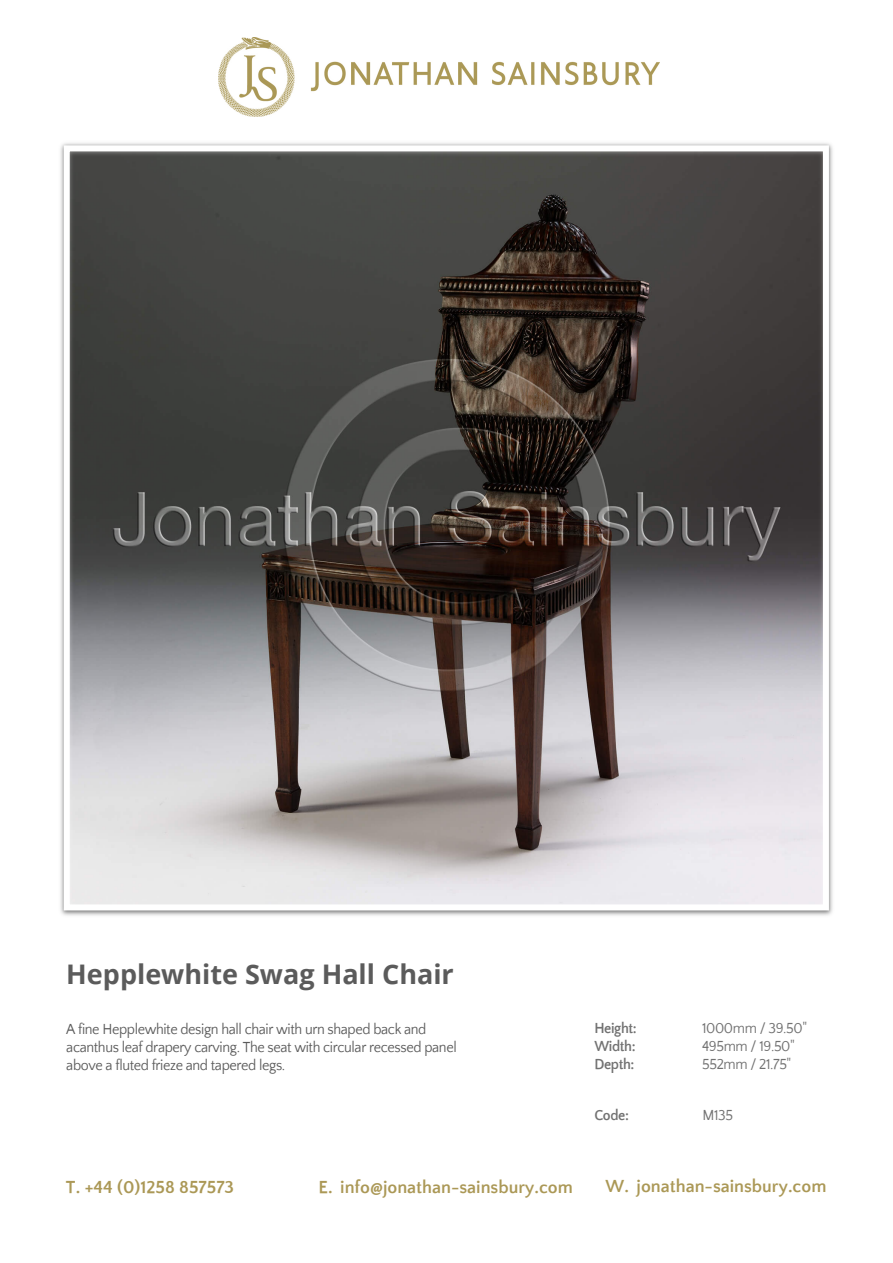
<style>
.page{position:relative;width:893px;height:1263px;background:#fff}
.page>*{position:absolute;margin:0;border:0;box-sizing:border-box;transform-origin:0 0}
.t1{font:700 27px "Open Sans";color:#5b5b5b}
.t2{font:700 18px "Quattrocento Sans";color:#ab9856}
.t3{font:15px/18px "Quattrocento Sans";letter-spacing:-.025em;color:#5b5b5b;scale:.95 1}
.t4{font:15px/18px "Quattrocento Sans";letter-spacing:-.025em;color:#717171;scale:.95 1}
.t5{font:700 15px/18px "Quattrocento Sans";letter-spacing:-.025em;color:#727272;text-align:justify;scale:.95 1}
.t6{font:15px "Quattrocento Sans";color:#727272;scale:.95 1}
</style>
<div class="page">
<img style="left:218px;top:37px;width:442px;height:79px">
<img style="left:60px;top:143px;width:773px;height:773px">
<div style="left:64px;top:145px;width:765px;height:765px;border:6px solid #fff"></div>
<h1 class="t1" style="left:66px;top:955px;width:389px">Hepplewhite Swag Hall Chair</h1>
<p class="t3" style="left:66px;top:1020px;width:412px">A fine Hepplewhite design hall chair with urn shaped back and acanthus leaf drapery carving. The seat with circular recessed panel above a fluted frieze and tapered legs.</p>
<p class="t5" style="left:594px;top:1020px;width:46px">Height:<br>Width:<br>Depth:</p>
<p class="t5" style="left:594px;top:1107px;width:38px">Code:</p>
<p class="t6" style="left:702px;top:1108px;width:34px">M135</p>
<p class="t4" style="left:702px;top:1020px;width:112px">1000mm / 39.50"<br>495mm / 19.50"<br>552mm / 21.75"</p>
<p class="t2" style="left:66px;top:1177px;width:170px">T. +44 (0)1258 857573</p>
<p class="t2" style="left:318px;top:1177px;width:256px">E. info@jonathan-sainsbury.com</p>
<p class="t2" style="left:606px;top:1177px;width:222px">W. jonathan-sainsbury.com</p>
</div>
